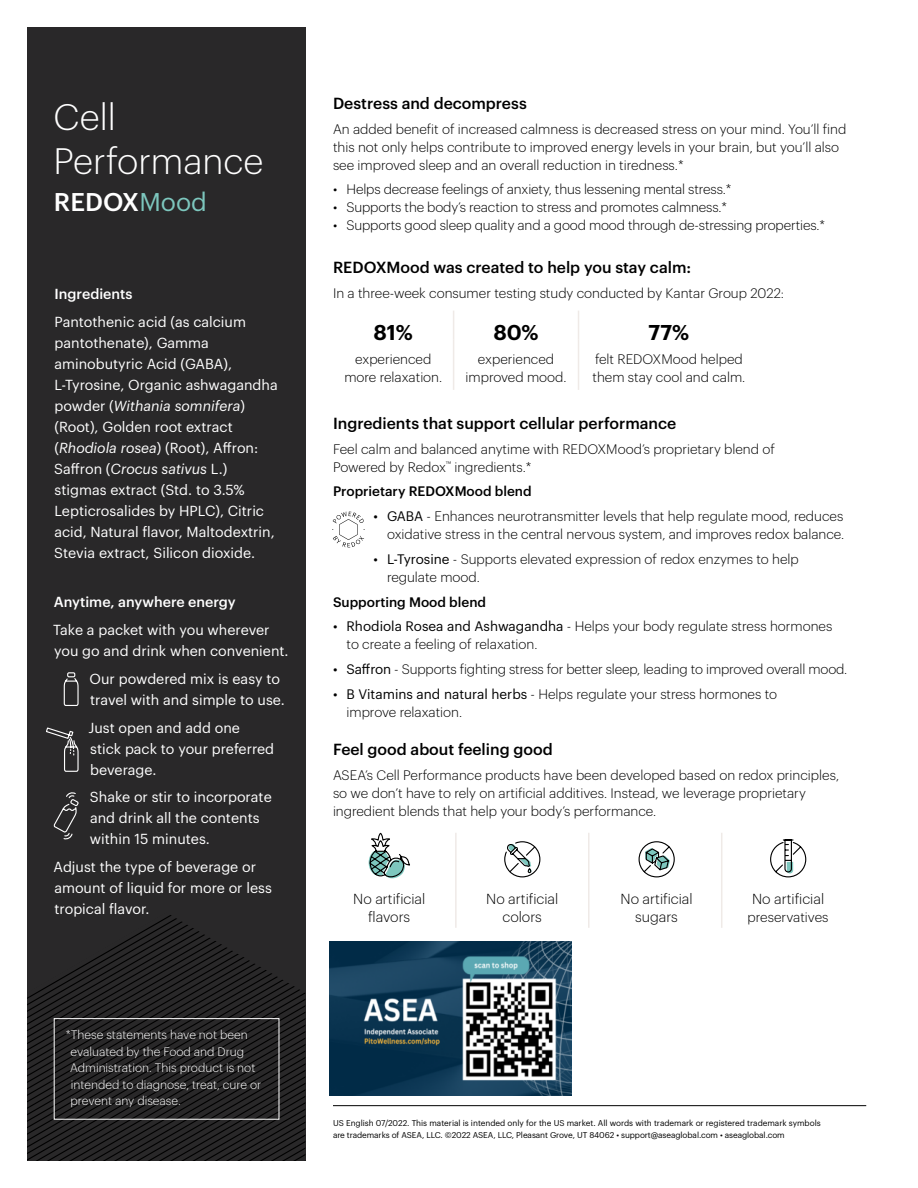
<style>
.page{position:relative;width:918px;height:1188px;background:#fff}
.page>*{position:absolute;margin:0;border:0;box-sizing:border-box;transform-origin:0 0}
.t1{font:300 36px/43.2px "Graphik";color:#fff}
.t2{font:500 25.05px "Graphik";color:#fff}
.t3{font:600 21px "Graphik";color:#000}
.t4{font:500 15.75px "Graphik";color:#000}
.t5{font:14.25px/21px "Graphik";color:#fff}
.t6{font:300 14.25px/18px "Graphik";color:#000;text-align:center}
.t7{font:500 14.25px "Graphik";color:#fff}
.t8{font:300 13.5px/18px "Graphik";color:#000}
.t9{font:500 13.5px "Graphik";color:#000}
.t10{font:300 12px/16.5px "Graphik";color:#fff}
.t11{font:8.25px/12px "Graphik";letter-spacing:-.005em;color:#000}
.s1{font-weight:400;color:#7dc7be}
.s2{font-style:italic}
.s3{font-weight:400}
</style>
<div class="page">
<div style="left:27px;top:27px;width:279px;height:1134px;background:#292829"></div>
<svg style="left:27px;top:915px;width:278px;height:246px"></svg>
<hr style="left:333px;top:1105px;width:533px;height:1px;background:#000">
<svg style="left:453px;top:311px;width:1px;height:29px"></svg>
<svg style="left:578px;top:311px;width:1px;height:29px"></svg>
<hr style="left:453px;top:340px;width:1px;height:50px;background:#efeae7">
<hr style="left:578px;top:340px;width:1px;height:50px;background:#efeae7">
<svg style="left:63px;top:672px;width:16px;height:34px"></svg>
<svg style="left:46px;top:727px;width:33px;height:45px"></svg>
<svg style="left:53px;top:792px;width:26px;height:48px"></svg>
<hr style="left:455px;top:833px;width:2px;height:95px;background:#efeae7">
<hr style="left:588px;top:833px;width:2px;height:95px;background:#efeae7">
<hr style="left:721px;top:833px;width:1px;height:95px;background:#efeae7">
<svg style="left:638px;top:841px;width:37px;height:37px"></svg>
<svg style="left:504px;top:841px;width:37px;height:37px"></svg>
<svg style="left:770px;top:839px;width:37px;height:39px"></svg>
<svg style="left:369px;top:832px;width:41px;height:46px"></svg>
<div style="left:54px;top:1018px;width:225px;height:101px;border:1px solid #fff"></div>
<svg style="left:332px;top:512px;width:33px;height:35px"></svg>
<img style="left:329px;top:941px;width:243px;height:155px">
<h1 class="t1" style="left:54px;top:93px;width:211px">Cell<br>Performance</h1>
<h2 class="t2" style="left:54px;top:183px;width:155px">REDOX<span class="s1">Mood</span></h2>
<p class="t7" style="left:55px;top:283px;width:79px">Ingredients</p>
<p class="t5" style="left:54px;top:310px;width:225px">Pantothenic acid (as calcium pantothenate), Gamma aminobutyric Acid (GABA),<br>L-Tyrosine, Organic ashwagandha powder (<span class="s2">Withania somnifera</span>) (Root), Golden root extract (<span class="s2">Rhodiola rosea</span>) (Root), Affron:<br>Saffron (<span class="s2">Crocus sativus</span> L.) stigmas extract (Std. to 3.5%<br>Lepticrosalides by HPLC), Citric acid, Natural flavor, Maltodextrin,<br>Stevia extract, Silicon dioxide.</p>
<p class="t7" style="left:54px;top:591px;width:184px">Anytime, anywhere energy</p>
<p class="t5" style="left:53px;top:618px;width:237px">Take a packet with you wherever you go and drink when convenient.</p>
<p class="t5" style="left:90px;top:667px;width:197px">Our powdered mix is easy to travel with and simple to use.</p>
<p class="t5" style="left:88px;top:716px;width:187px">Just open and add one stick pack to your preferred beverage.</p>
<p class="t5" style="left:90px;top:786px;width:183px">Shake or stir to incorporate and drink all the contents within 15 minutes.</p>
<p class="t5" style="left:54px;top:855px;width:220px">Adjust the type of beverage or amount of liquid for more or less tropical flavor.</p>
<p class="t10" style="left:70px;top:1026px;width:193px;text-indent:-4px">*These statements have not been evaluated by the Food and Drug<br>Administration. This product is not intended to diagnose, treat, cure or prevent any disease.</p>
<p class="t4" style="left:333px;top:91px;width:195px">Destress and decompress</p>
<p class="t8" style="left:333px;top:119px;width:515px">An added benefit of increased calmness is decreased stress on your mind. You’ll find this not only helps contribute to improved energy levels in your brain, but you’ll also see improved sleep and an overall reduction in tiredness.*</p>
<p class="t8" style="left:333px;top:179px;width:400px">• Helps decrease feelings of anxiety, thus lessening mental stress.*</p>
<p class="t8" style="left:333px;top:197px;width:396px">• Supports the body’s reaction to stress and promotes calmness.*</p>
<p class="t8" style="left:333px;top:215px;width:494px">• Supports good sleep quality and a good mood through de-stressing properties.*</p>
<p class="t4" style="left:333px;top:255px;width:360px">REDOXMood was created to help you stay calm:</p>
<p class="t8" style="left:333px;top:283px;width:453px">In a three-week consumer testing study conducted by Kantar Group 2022:</p>
<h3 class="t3" style="left:374px;top:316px;width:41px">81%</h3>
<h3 class="t3" style="left:493px;top:316px;width:47px">80%</h3>
<h3 class="t3" style="left:649px;top:316px;width:42px">77%</h3>
<p class="t8" style="left:344px;top:349px;width:99px;text-align:center">experienced more relaxation.</p>
<p class="t8" style="left:466px;top:349px;width:103px;text-align:center">experienced improved mood.</p>
<p class="t8" style="left:592px;top:349px;width:154px">felt REDOXMood helped them stay cool and calm.</p>
<p class="t4" style="left:333px;top:411px;width:345px">Ingredients that support cellular performance</p>
<p class="t8" style="left:333px;top:439px;width:443px">Feel calm and balanced anytime with REDOXMood’s proprietary blend of<br>Powered by Redox<sup>™</sup> ingredients.*</p>
<p class="t9" style="left:333px;top:481px;width:200px">Proprietary REDOXMood blend</p>
<p class="t8" style="left:374px;top:506px;width:472px;text-align:right"><span class="s3">• GABA</span> - Enhances neurotransmitter levels that help regulate mood, reduces oxidative stress in the central nervous system, and improves redox balance.</p>
<p class="t8" style="left:387px;top:549px;width:413px;text-indent:-13px"><span class="s3">• L-Tyrosine</span> - Supports elevated expression of redox enzymes to help regulate mood.</p>
<p class="t9" style="left:333px;top:591px;width:155px">Supporting Mood blend</p>
<p class="t8" style="left:347px;top:616px;width:487px;text-indent:-14px"><span class="s3">• Rhodiola Rosea and Ashwagandha</span> - Helps your body regulate stress hormones to create a feeling of relaxation.</p>
<p class="t8" style="left:333px;top:659px;width:516px"><span class="s3">• Saffron</span> - Supports fighting stress for better sleep, leading to improved overall mood.</p>
<p class="t8" style="left:347px;top:684px;width:432px;text-indent:-14px"><span class="s3">• B Vitamins and natural herbs</span> - Helps regulate your stress hormones to improve relaxation.</p>
<p class="t4" style="left:333px;top:737px;width:221px">Feel good about feeling good</p>
<p class="t8" style="left:333px;top:765px;width:508px">ASEA’s Cell Performance products have been developed based on redox principles, so we don’t have to rely on artificial additives. Instead, we leverage proprietary ingredient blends that help your body’s performance.</p>
<p class="t6" style="left:353px;top:889px;width:74px">No artificial flavors</p>
<p class="t6" style="left:486px;top:889px;width:74px">No artificial colors</p>
<p class="t6" style="left:621px;top:889px;width:74px">No artificial sugars</p>
<p class="t6" style="left:752px;top:889px;width:74px">No artificial</p>
<p class="t8" style="left:748px;top:907px;width:82px">preservatives</p>
<p class="t11" style="left:333px;top:1116px;width:489px">US English 07/2022. This material is intended only for the US market. All words with trademark or registered trademark symbols are trademarks of ASEA, LLC. ©2022 ASEA, LLC, Pleasant Grove, UT 84062 • support@aseaglobal.com • aseaglobal.com</p>
</div>
